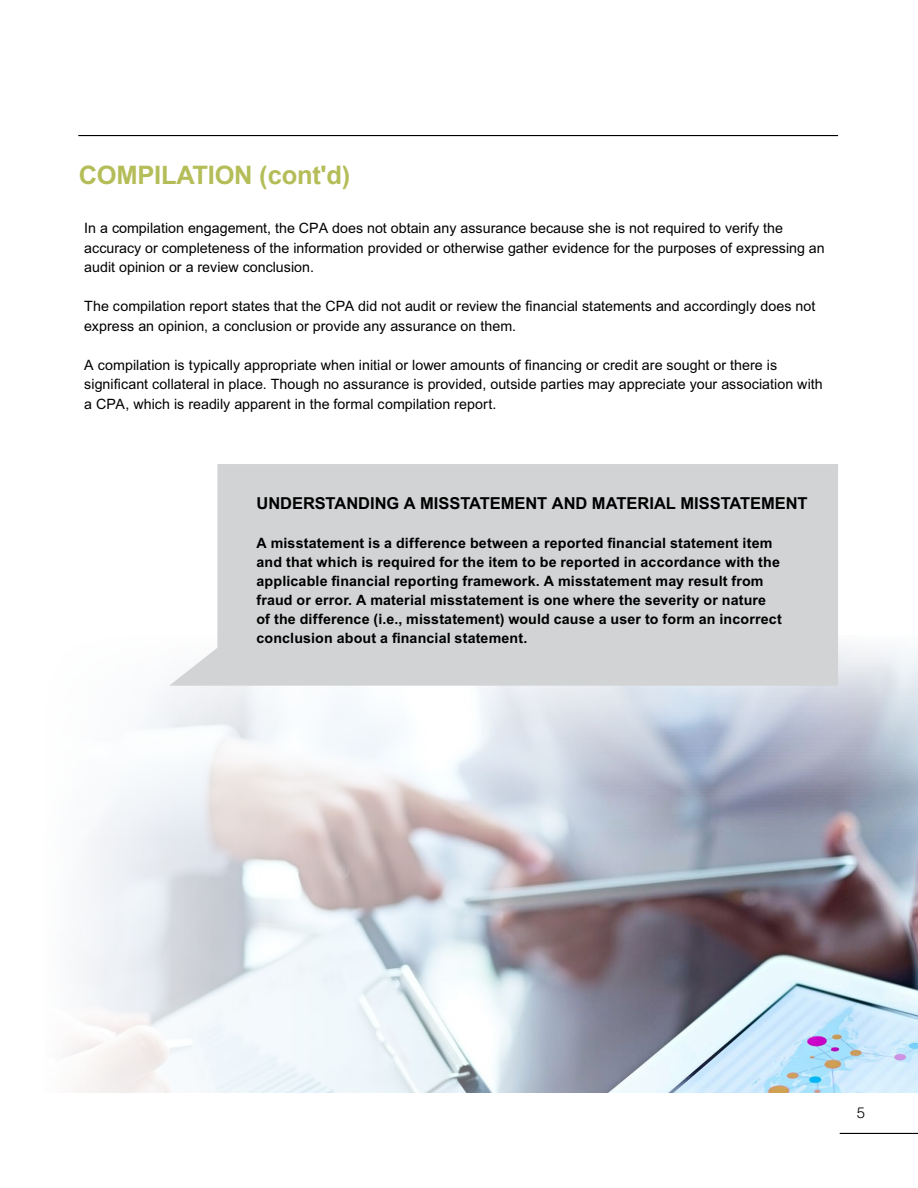
<style>
.page{position:relative;width:918px;height:1188px;background:#fff}
.page>*{position:absolute;margin:0;border:0;box-sizing:border-box;transform-origin:0 0}
.t1{font:700 25.5px "Arial";letter-spacing:-.01em;color:#b4bd58}
.t2{font:700 16.5px "Arial";color:#000}
.t3{font:300 15px "Helvetica";color:#000}
.t4{font:14.25px/19.5px "Arial";color:#000}
.t5{font:700 14.25px/19px "Arial";letter-spacing:.01em;color:#000}
.s1{font-style:inherit}
</style>
<div class="page">
<hr style="left:78px;top:135px;width:760px;height:1px;background:#000">
<hr style="left:840px;top:1133px;width:78px;height:1px;background:#000">
<img style="left:70px;top:642px;width:848px;height:450px">
<svg style="left:169px;top:464px;width:669px;height:222px;fill:#d1d3d4"></svg>
<h1 class="t1" style="left:79px;top:161px;width:273px">COMPILATION <span class="s1">(cont'd)</span></h1>
<p class="t4" style="left:84px;top:218px;width:742px">In a compilation engagement, the CPA does not obtain any assurance because she is not required to verify the accuracy or completeness of the information provided or otherwise gather evidence for the purposes of expressing an audit opinion or a review conclusion.</p>
<p class="t4" style="left:84px;top:296px;width:733px">The compilation report states that the CPA did not audit or review the financial statements and accordingly does not express an opinion, a conclusion or provide any assurance on them.</p>
<p class="t4" style="left:84px;top:355px;width:740px">A compilation is typically appropriate when initial or lower amounts of financing or credit are sought or there is significant collateral in place. Though no assurance is provided, outside parties may appreciate your association with a CPA, which is readily apparent in the formal compilation report.</p>
<p class="t2" style="left:256px;top:493px;width:553px">UNDERSTANDING A MISSTATEMENT AND MATERIAL MISSTATEMENT</p>
<p class="t5" style="left:256px;top:534px;width:527px">A misstatement is a difference between a reported financial statement item and that which is required for the item to be reported in accordance with the applicable financial reporting framework. A misstatement may result from fraud or error. A material misstatement is one where the severity or nature of the difference (i.e., misstatement) would cause a user to form an incorrect conclusion about a financial statement.</p>
<p class="t3" style="left:857px;top:1103px;width:10px">5</p>
</div>
